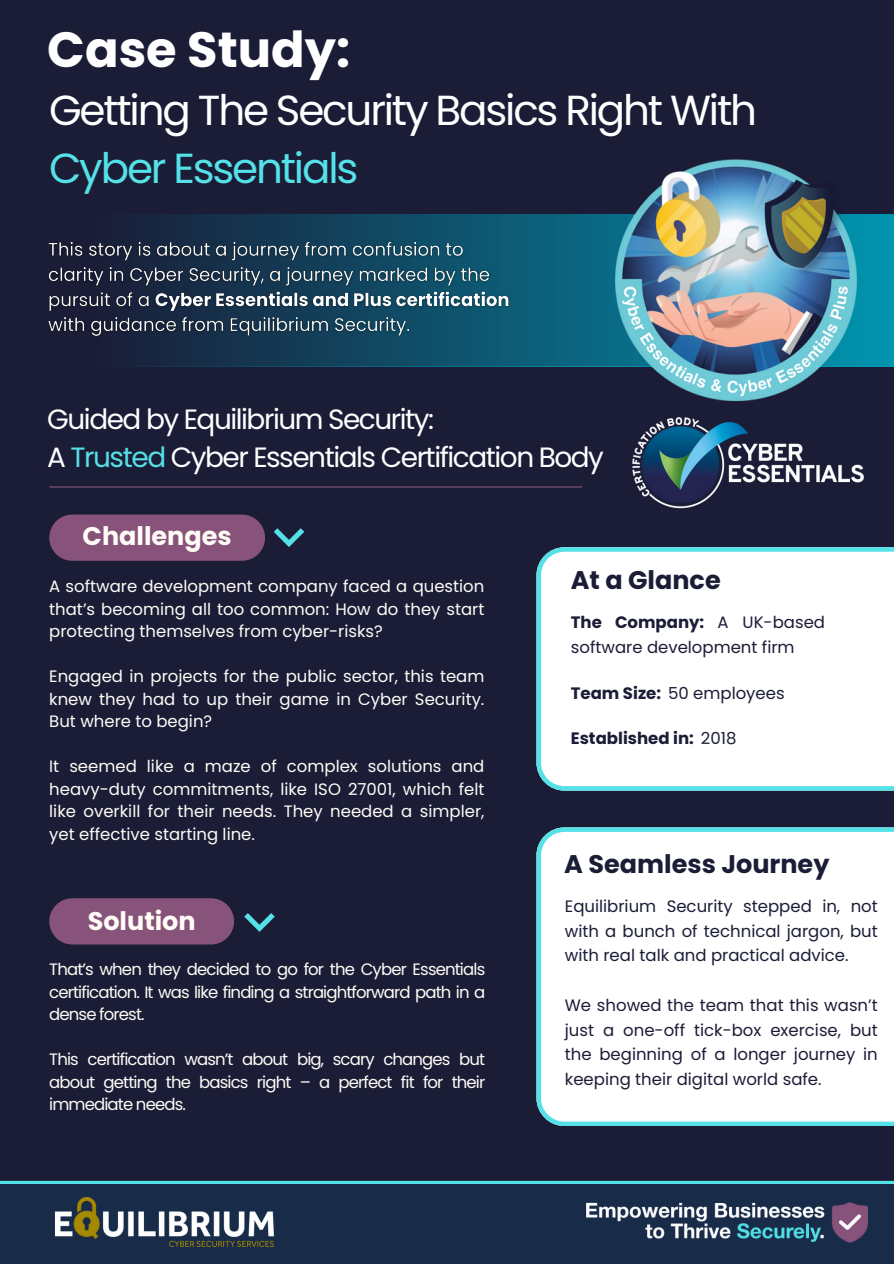
<style>
.page{position:relative;width:894px;height:1264px;background:#fff}
.page>*{position:absolute;margin:0;border:0;box-sizing:border-box;transform-origin:0 0}
.t1{font:700 49.5px "Poppins";color:#fff}
.t2{font:42px/58.5px "Poppins";letter-spacing:-.05em;color:#fff}
.t3{font:27.9px/38.4px "Poppins";letter-spacing:-.05em;color:#fff}
.t4{font:700 25.5px "Poppins";color:#1b1d37}
.t5{font:700 25.5px "Poppins";color:#fffcf6}
.t6{font:16.5px/22.5px "Poppins";color:#fffcf6;text-align:justify}
.t7{font:16.5px/24.8px "Poppins";color:#1b1d37;text-align:justify}
.t8{font:700 16.5px "Poppins";color:#1b1d37}
.s1{color:#54e1e7}
.s2{font-weight:700}
.s3{font-weight:400}
</style>
<div class="page">
<div style="left:0;top:0;width:893px;height:1263px;background:#1b1d37"></div>
<svg style="left:163px;top:214px;width:730px;height:152px;background:#0e536e"></svg>
<svg style="left:49px;top:514px;width:216px;height:47px;background:#814f76"></svg>
<svg style="left:49px;top:898px;width:185px;height:46px;background:#814f77"></svg>
<svg style="left:536px;top:547px;width:357px;height:243px;background:#f0f8f9"></svg>
<svg style="left:273px;top:528px;width:31px;height:19px"></svg>
<svg style="left:244px;top:913px;width:30px;height:18px"></svg>
<div style="left:536px;top:827px;width:357px;height:298px;background:#fff"></div>
<img style="left:632px;top:423px;width:232px;height:86px">
<hr style="left:50px;top:486px;width:531px;height:1px;background:#88537b">
<div style="left:0;top:1180px;width:893px;height:6px;background:#54e1e7"></div>
<div style="left:0;top:1183px;width:893px;height:80px;background:#182b49"></div>
<img style="left:55px;top:1197px;width:218px;height:49px">
<img style="left:586px;top:1202px;width:281px;height:41px">
<img style="left:592px;top:159px;width:287px;height:264px">
<img style="left:48px;top:237px;width:466px;height:105px">
<h2 class="t1" style="left:47px;top:15px;width:304px">Case Study:</h2>
<p class="t2" style="left:49px;top:80px;width:709px">Getting The Security Basics Right With<br><span class="s1">Cyber Essentials</span></p>
<p class="t3" style="left:47px;top:400px;width:558px">Guided by Equilibrium Security:<br>A <span class="s1">Trusted</span> Cyber Essentials Certification Body</p>
<h4 class="t5" style="left:83px;top:518px;width:151px">Challenges</h4>
<h1 class="t6" style="left:49px;top:575px;width:436px">A software development company faced a question that’s becoming all too common: How do they start protecting themselves from cyber-risks?</h1>
<p class="t6" style="left:49px;top:665px;width:436px">Engaged in projects for the public sector, this team knew they had to up their game in Cyber Security.<br>But where to begin?</p>
<p class="t6" style="left:49px;top:755px;width:436px">It seemed like a maze of complex solutions and heavy-duty commitments, like ISO 27001, which felt like overkill for their needs. They needed a simpler, yet effective starting line.</p>
<h3 class="t5" style="left:88px;top:903px;width:109px">Solution</h3>
<p class="t6" style="left:49px;top:958px;width:437px">That’s when they decided to go for the Cyber Essentials certification. It was like finding a straightforward path in a dense forest.</p>
<p class="t6" style="left:49px;top:1048px;width:437px">This certification wasn’t about big, scary changes but about getting the basics right – a perfect fit for their immediate needs.</p>
<p class="t4" style="left:570px;top:562px;width:151px">At a Glance</p>
<p class="t7" style="left:570px;top:610px;width:256px"><span class="s2">The Company:</span> A UK-based software development firm</p>
<h3 class="t7" style="left:570px;top:681px;width:215px"><span class="s2">Team Size:</span> 50 employees</h3>
<p class="t8" style="left:570px;top:726px;width:167px">Established in: <span class="s3">2018</span></p>
<p class="t4" style="left:564px;top:846px;width:266px">A Seamless Journey</p>
<p class="t7" style="left:564px;top:893px;width:314px">Equilibrium Security stepped in, not with a bunch of technical jargon, but with real talk and practical advice.</p>
<h3 class="t7" style="left:564px;top:992px;width:314px">We showed the team that this wasn’t just a one-off tick-box exercise, but the beginning of a longer journey in keeping their digital world safe.</h3>
</div>
